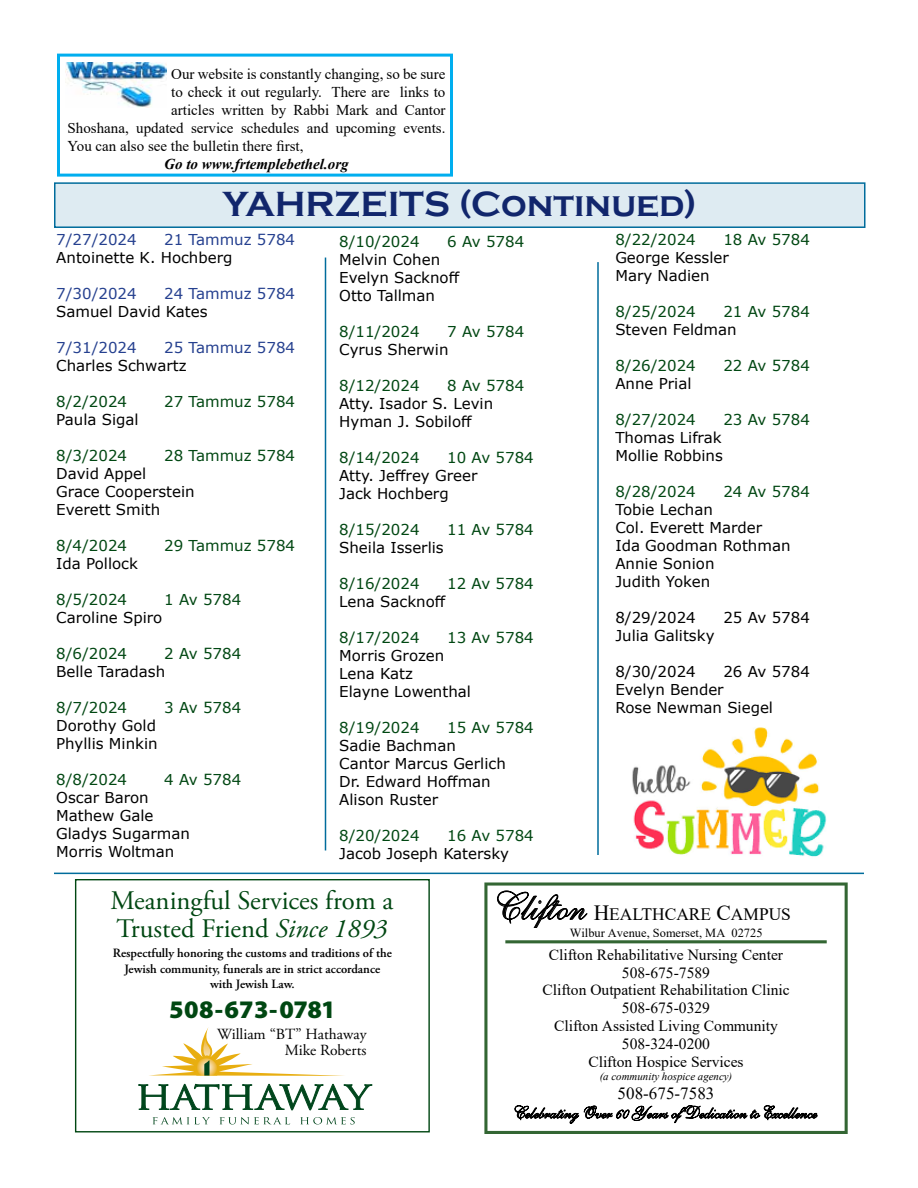
<style>
.page{position:relative;width:918px;height:1188px;background:#fff}
.page>*{position:absolute;margin:0;border:0;box-sizing:border-box;transform-origin:0 0}
.t1{font:700 36px "Copperplate Gothic";color:#11266c}
.t2{font:26.7px/27.5px "Adobe Garamond Pro";color:#004712}
.t3{font:900 25.35px "Myriad Pro";letter-spacing:.015em;color:#004712}
.t4{font:17.4px "Times New Roman";color:#000}
.t5{font:17.1px "Elegance";color:#000}
.t6{font:17.1px "Times New Roman";color:#000}
.t7{font:15.6px/17.9px "Times New Roman";color:#000;text-align:center}
.t8{font:15.45px/16px "Adobe Garamond Pro";color:#000;text-align:right}
.t9{font:15px/18px "Verdana";color:#000}
.t10{font:15px "Verdana";color:#004712}
.t11{font:15px "Times New Roman";color:#000}
.t12{font:15px "Verdana";color:#25408f}
.t13{font:italic 700 15px "Times New Roman";color:#000}
.t14{font:600 12.6px/15.5px "Adobe Garamond Pro";color:#000;text-align:center}
.t15{font:12.45px "Times New Roman";letter-spacing:.005em;color:#000}
.t16{font:italic 10.95px "Times New Roman";letter-spacing:-.005em;color:#000}
.s1{font-style:italic}
.s2{font-family:"Elegance";font-size:38.7px}
.s3{font-size:21.75px}
</style>
<div class="page">
<hr style="left:597px;top:262px;width:2px;height:593px;background:#006c9c">
<div style="left:55px;top:183px;width:810px;height:44px;background:#deebf2"></div>
<div style="left:54px;top:182px;width:812px;height:46px;border:2px solid #006c9c"></div>
<hr style="left:325px;top:258px;width:1px;height:592px;background:#006c9c">
<div style="left:57px;top:54px;width:396px;height:123px;border:3px solid #00aeef"></div>
<img style="left:65px;top:62px;width:101px;height:46px">
<hr style="left:54px;top:873px;width:810px;height:1px;background:#006c9c">
<div style="left:75px;top:879px;width:355px;height:253px;border:1px solid #004712"></div>
<svg style="left:153px;top:1117px;width:57px;height:7px"></svg>
<svg style="left:220px;top:1117px;width:70px;height:7px"></svg>
<svg style="left:300px;top:1117px;width:55px;height:7px"></svg>
<svg style="left:138px;top:1084px;width:234px;height:26px"></svg>
<svg style="left:149px;top:1027px;width:195px;height:49px"></svg>
<svg style="left:484px;top:882px;width:364px;height:252px"></svg>
<div style="left:491px;top:886px;width:98px;height:42px;background:#fff"></div>
<div style="left:589px;top:896px;width:238px;height:28px;background:#fff"></div>
<hr style="left:505px;top:940px;width:322px;height:3px;background:#363">
<img style="left:632px;top:727px;width:195px;height:130px">
<p class="t11" style="left:171px;top:63px;width:276px">Our website is constantly changing, so be sure</p>
<p class="t11" style="left:171px;top:81px;width:276px">to check it out regularly. There are links to</p>
<p class="t11" style="left:171px;top:99px;width:276px">articles written by Rabbi Mark and Cantor</p>
<p class="t11" style="left:68px;top:117px;width:380px">Shoshana, updated service schedules and upcoming events.</p>
<p class="t11" style="left:68px;top:135px;width:237px">You can also see the bulletin there first,</p>
<p class="t13" style="left:164px;top:153px;width:186px">Go to www.frtemplebethel.org</p>
<h1 class="t1" style="left:223px;top:184px;width:475px">YAHRZEITS (Continued)</h1>
<p class="t12" style="left:56px;top:229px;width:82px">7/27/2024</p>
<p class="t12" style="left:164px;top:229px;width:132px">21 Tammuz 5784</p>
<p class="t9" style="left:56px;top:248px;width:178px">Antoinette K. Hochberg</p>
<p class="t12" style="left:56px;top:283px;width:82px">7/30/2024</p>
<p class="t12" style="left:164px;top:283px;width:132px">24 Tammuz 5784</p>
<p class="t9" style="left:56px;top:302px;width:153px">Samuel David Kates</p>
<p class="t12" style="left:56px;top:337px;width:82px">7/31/2024</p>
<p class="t12" style="left:164px;top:337px;width:132px">25 Tammuz 5784</p>
<p class="t9" style="left:56px;top:356px;width:132px">Charles Schwartz</p>
<p class="t10" style="left:56px;top:391px;width:72px">8/2/2024</p>
<p class="t10" style="left:164px;top:391px;width:132px">27 Tammuz 5784</p>
<p class="t9" style="left:56px;top:410px;width:84px">Paula Sigal</p>
<p class="t10" style="left:56px;top:445px;width:72px">8/3/2024</p>
<p class="t10" style="left:164px;top:445px;width:132px">28 Tammuz 5784</p>
<p class="t9" style="left:56px;top:464px;width:140px">David Appel<br>Grace Cooperstein<br>Everett Smith</p>
<p class="t10" style="left:56px;top:535px;width:72px">8/4/2024</p>
<p class="t10" style="left:164px;top:535px;width:132px">29 Tammuz 5784</p>
<p class="t9" style="left:56px;top:554px;width:83px">Ida Pollock</p>
<p class="t10" style="left:56px;top:589px;width:72px">8/5/2024</p>
<p class="t10" style="left:164px;top:589px;width:79px">1 Av 5784</p>
<p class="t9" style="left:56px;top:608px;width:108px">Caroline Spiro</p>
<p class="t10" style="left:56px;top:643px;width:72px">8/6/2024</p>
<p class="t10" style="left:164px;top:643px;width:79px">2 Av 5784</p>
<p class="t9" style="left:56px;top:662px;width:110px">Belle Taradash</p>
<p class="t10" style="left:56px;top:697px;width:72px">8/7/2024</p>
<p class="t10" style="left:164px;top:697px;width:79px">3 Av 5784</p>
<p class="t9" style="left:56px;top:716px;width:103px">Dorothy Gold<br>Phyllis Minkin</p>
<p class="t10" style="left:56px;top:769px;width:72px">8/8/2024</p>
<p class="t10" style="left:164px;top:769px;width:79px">4 Av 5784</p>
<p class="t9" style="left:56px;top:788px;width:135px">Oscar Baron<br>Mathew Gale<br>Gladys Sugarman<br>Morris Woltman</p>
<p class="t10" style="left:339px;top:231px;width:82px">8/10/2024</p>
<p class="t10" style="left:447px;top:231px;width:79px">6 Av 5784</p>
<p class="t9" style="left:339px;top:250px;width:122px">Melvin Cohen<br>Evelyn Sacknoff<br>Otto Tallman</p>
<p class="t10" style="left:339px;top:321px;width:82px">8/11/2024</p>
<p class="t10" style="left:447px;top:321px;width:79px">7 Av 5784</p>
<p class="t9" style="left:339px;top:340px;width:111px">Cyrus Sherwin</p>
<p class="t10" style="left:339px;top:375px;width:82px">8/12/2024</p>
<p class="t10" style="left:447px;top:375px;width:79px">8 Av 5784</p>
<p class="t9" style="left:339px;top:394px;width:155px">Atty. Isador S. Levin<br>Hyman J. Sobiloff</p>
<p class="t10" style="left:339px;top:447px;width:82px">8/14/2024</p>
<p class="t10" style="left:447px;top:447px;width:88px">10 Av 5784</p>
<p class="t9" style="left:339px;top:466px;width:140px">Atty. Jeffrey Greer<br>Jack Hochberg</p>
<p class="t10" style="left:339px;top:519px;width:82px">8/15/2024</p>
<p class="t10" style="left:447px;top:519px;width:88px">11 Av 5784</p>
<p class="t9" style="left:339px;top:538px;width:106px">Sheila Isserlis</p>
<p class="t10" style="left:339px;top:573px;width:82px">8/16/2024</p>
<p class="t10" style="left:447px;top:573px;width:88px">12 Av 5784</p>
<p class="t9" style="left:339px;top:592px;width:108px">Lena Sacknoff</p>
<p class="t10" style="left:339px;top:627px;width:82px">8/17/2024</p>
<p class="t10" style="left:447px;top:627px;width:88px">13 Av 5784</p>
<p class="t9" style="left:339px;top:646px;width:133px">Morris Grozen<br>Lena Katz<br>Elayne Lowenthal</p>
<p class="t10" style="left:339px;top:717px;width:82px">8/19/2024</p>
<p class="t10" style="left:447px;top:717px;width:88px">15 Av 5784</p>
<p class="t9" style="left:339px;top:736px;width:168px">Sadie Bachman<br>Cantor Marcus Gerlich<br>Dr. Edward Hoffman<br>Alison Ruster</p>
<p class="t10" style="left:339px;top:825px;width:82px">8/20/2024</p>
<p class="t10" style="left:447px;top:825px;width:88px">16 Av 5784</p>
<p class="t9" style="left:339px;top:844px;width:171px">Jacob Joseph Katersky</p>
<p class="t10" style="left:615px;top:229px;width:82px">8/22/2024</p>
<p class="t10" style="left:723px;top:229px;width:88px">18 Av 5784</p>
<p class="t9" style="left:615px;top:248px;width:115px">George Kessler<br>Mary Nadien</p>
<p class="t10" style="left:615px;top:301px;width:82px">8/25/2024</p>
<p class="t10" style="left:723px;top:301px;width:88px">21 Av 5784</p>
<p class="t9" style="left:615px;top:320px;width:123px">Steven Feldman</p>
<p class="t10" style="left:615px;top:355px;width:82px">8/26/2024</p>
<p class="t10" style="left:723px;top:355px;width:88px">22 Av 5784</p>
<p class="t9" style="left:615px;top:374px;width:78px">Anne Prial</p>
<p class="t10" style="left:615px;top:409px;width:82px">8/27/2024</p>
<p class="t10" style="left:723px;top:409px;width:88px">23 Av 5784</p>
<p class="t9" style="left:615px;top:428px;width:109px">Thomas Lifrak<br>Mollie Robbins</p>
<p class="t10" style="left:615px;top:481px;width:82px">8/28/2024</p>
<p class="t10" style="left:723px;top:481px;width:88px">24 Av 5784</p>
<p class="t9" style="left:615px;top:500px;width:177px">Tobie Lechan<br>Col. Everett Marder<br>Ida Goodman Rothman<br>Annie Sonion<br>Judith Yoken</p>
<p class="t9" style="left:615px;top:608px;width:82px">8/29/2024</p>
<p class="t9" style="left:723px;top:608px;width:88px">25 Av 5784</p>
<p class="t9" style="left:615px;top:626px;width:101px">Julia Galitsky</p>
<p class="t9" style="left:615px;top:662px;width:82px">8/30/2024</p>
<p class="t9" style="left:615px;top:662px;width:196px;text-indent:108px">26 Av 5784<br>Evelyn Bender<br>Rose Newman Siegel</p>
<h2 class="t2" style="left:110px;top:888px;width:284px">Meaningful Services from a<br>Trusted Friend <span class="s1">Since 1893</span></h2>
<p class="t14" style="left:113px;top:946px;width:280px">Respectfully honoring the customs and traditions of the<br>Jewish community, funerals are in strict accordance with Jewish Law.</p>
<h3 class="t3" style="left:169px;top:993px;width:168px">508-673-0781</h3>
<p class="t8" style="left:217px;top:1027px;width:151px">William “BT” Hathaway<br>Mike Roberts</p>
<p class="t4" style="left:489px;top:902px;width:304px"><span class="s2">Clifton</span> <span class="s3">H</span>EALTHCARE <span class="s3">C</span>AMPUS</p>
<p class="t15" style="left:570px;top:924px;width:194px">Wilbur Avenue, Somerset, MA 02725</p>
<p class="t7" style="left:542px;top:945px;width:249px">Clifton Rehabilitative Nursing Center<br>508-675-7589<br>Clifton Outpatient Rehabilitation Clinic<br>508-675-0329<br>Clifton Assisted Living Community<br>508-324-0200<br>Clifton Hospice Services</p>
<p class="t16" style="left:600px;top:1069px;width:134px">(a community hospice agency)</p>
<p class="t6" style="left:618px;top:1081px;width:98px">508-675-7583</p>
<p class="t5" style="left:511px;top:1102px;width:305px">Celebrating Over 60 Years of Dedication to Excellence</p>
</div>
